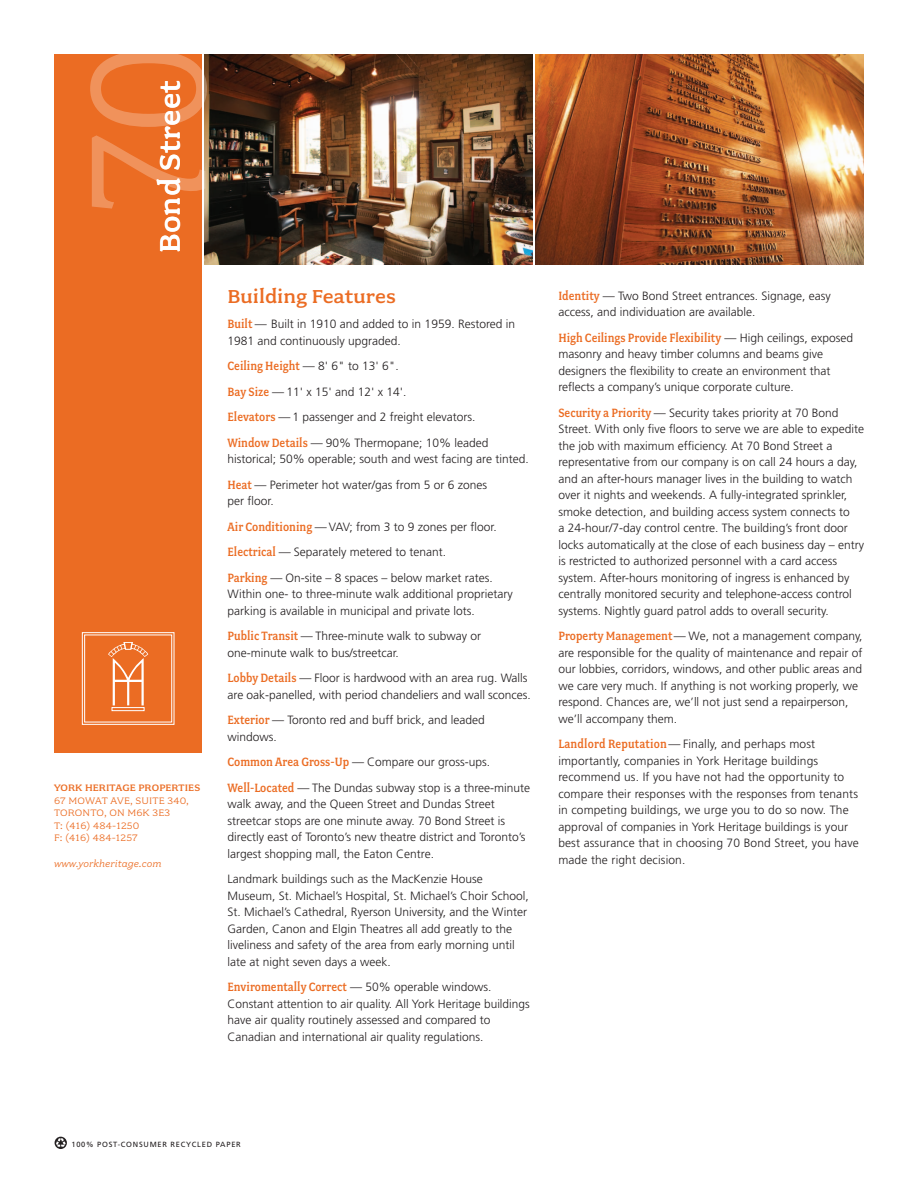
<style>
.page{position:relative;width:918px;height:1188px;background:#fff}
.page>*{position:absolute;margin:0;border:0;box-sizing:border-box;transform-origin:0 0}
.t1{font:184.35px "Fairplex Narrow";color:#fff}
.Banner_Text{font:500 31.5px "Fairplex Wide";letter-spacing:.005em;color:#fff}
.Main_Body_Copy{font:500 21px "Fairplex Wide";color:#eb6c23}
.Main_Body_Copy-2{font:500 13.5px "Fairplex Narrow";color:#eb6c23}
.Main_Body_Copy-3{font:300 12px/16.5px "Frutiger";color:#231f20}
.t2{font:10.5px/12.6px "Fairplex Wide";letter-spacing:.01em;color:#eb6c23}
.t3{font:500 10.5px "Fairplex Wide";letter-spacing:.01em;color:#eb6c23}
.t4{font:italic 10.5px "Fairplex Wide";letter-spacing:.01em;color:#eb6c23}
.t5{font:7.5px "Frutiger";letter-spacing:.1em;color:#231f20}
.s1{font-family:"Fairplex Narrow";font-weight:500;font-size:13.5px;color:#eb6c23}
.s2{font-family:"Frutiger";font-weight:300;font-size:12px;color:#231f20}
</style>
<div class="page">
<img style="left:535px;top:54px;width:329px;height:211px">
<div style="left:54px;top:54px;width:148px;height:699px;background:#eb6c23"></div>
<svg style="left:82px;top:632px;width:93px;height:93px"></svg>
<img style="left:204px;top:54px;width:328px;height:211px">
<svg style="left:55px;top:1137px;width:12px;height:12px"></svg>
<svg style="left:55px;top:1138px;width:11px;height:10px"></svg>
<h1 class="t1" style="left:45px;top:213px;width:173px;rotate:-90deg">70</h1>
<p class="Banner_Text" style="left:152px;top:253px;width:175px;rotate:-90deg">Bond Street</p>
<p class="t3" style="left:54px;top:782px;width:148px">YORK HERITAGE PROPERTIES</p>
<p class="t2" style="left:54px;top:794px;width:137px">67 MOWAT AVE, SUITE 340,<br>TORONTO, ON M6K 3E3</p>
<p class="t2" style="left:54px;top:819px;width:87px">T: (416) 484-1250</p>
<p class="t2" style="left:54px;top:832px;width:85px">F: (416) 484-1257</p>
<p class="t4" style="left:54px;top:857px;width:109px">www.yorkheritage.com</p>
<p class="Main_Body_Copy" style="left:228px;top:284px;width:170px">Building Features</p>
<p class="Main_Body_Copy-3" style="left:228px;top:316px;width:289px"><span class="s1">Built</span> — Built in 1910 and added to in 1959. Restored in<br>1981 and continuously upgraded.</p>
<p class="Main_Body_Copy-2" style="left:228px;top:358px;width:173px">Ceiling Height <span class="s2">— 8' 6" to 13' 6".</span></p>
<p class="Main_Body_Copy-3" style="left:228px;top:383px;width:181px"><span class="s1">Bay Size</span> — 11' x 15' and 12' x 14'.</p>
<p class="Main_Body_Copy-3" style="left:228px;top:409px;width:250px"><span class="s1">Elevators</span> — 1 passenger and 2 freight elevators.</p>
<p class="Main_Body_Copy-3" style="left:228px;top:434px;width:303px"><span class="s1">Window Details</span> — 90% Thermopane; 10% leaded historical; 50% operable; south and west facing are tinted.</p>
<p class="Main_Body_Copy-3" style="left:228px;top:476px;width:261px"><span class="s1">Heat</span> — Perimeter hot water/gas from 5 or 6 zones per floor.</p>
<p class="Main_Body_Copy-3" style="left:228px;top:518px;width:271px"><span class="s1">Air Conditioning</span> — VAV; from 3 to 9 zones per floor.</p>
<p class="Main_Body_Copy-3" style="left:228px;top:544px;width:220px"><span class="s1">Electrical</span> — Separately metered to tenant.</p>
<p class="Main_Body_Copy-3" style="left:228px;top:569px;width:287px"><span class="s1">Parking</span> — On-site – 8 spaces – below market rates.<br>Within one- to three-minute walk additional proprietary parking is available in municipal and private lots.</p>
<p class="Main_Body_Copy-3" style="left:228px;top:628px;width:255px"><span class="s1">Public Transit</span> — Three-minute walk to subway or one-minute walk to bus/streetcar.</p>
<p class="Main_Body_Copy-3" style="left:228px;top:670px;width:305px"><span class="s1">Lobby Details</span> — Floor is hardwood with an area rug. Walls are oak-panelled, with period chandeliers and wall sconces.</p>
<p class="Main_Body_Copy-3" style="left:228px;top:712px;width:259px"><span class="s1">Exterior</span> — Toronto red and buff brick, and leaded windows.</p>
<p class="Main_Body_Copy-3" style="left:228px;top:754px;width:264px"><span class="s1">Common Area Gross-Up</span> — Compare our gross-ups.</p>
<p class="Main_Body_Copy-3" style="left:228px;top:779px;width:304px"><span class="s1">Well-Located</span> — The Dundas subway stop is a three-minute walk away, and the Queen Street and Dundas Street streetcar stops are one minute away. 70 Bond Street is directly east of Toronto’s new theatre district and Toronto’s largest shopping mall, the Eaton Centre.</p>
<p class="Main_Body_Copy-3" style="left:228px;top:871px;width:303px">Landmark buildings such as the MacKenzie House Museum, St. Michael’s Hospital, St. Michael’s Choir School, St. Michael’s Cathedral, Ryerson University, and the Winter Garden, Canon and Elgin Theatres all add greatly to the liveliness and safety of the area from early morning until late at night seven days a week.</p>
<p class="Main_Body_Copy-2" style="left:228px;top:979px;width:265px">Enviromentally Correct <span class="s2">— 50% operable windows.</span></p>
<p class="Main_Body_Copy-3" style="left:228px;top:995px;width:304px">Constant attention to air quality. All York Heritage buildings have air quality routinely assessed and compared to<br>Canadian and international air quality regulations.</p>
<p class="Main_Body_Copy-3" style="left:558px;top:287px;width:274px"><span class="s1">Identity</span> — Two Bond Street entrances. Signage, easy access, and individuation are available.</p>
<p class="Main_Body_Copy-2" style="left:558px;top:330px;width:296px">High Ceilings Provide Flexibility <span class="s2">— High ceilings, exposed</span></p>
<p class="Main_Body_Copy-3" style="left:558px;top:346px;width:274px">masonry and heavy timber columns and beams give designers the flexibility to create an environment that reflects a company’s unique corporate culture.</p>
<p class="Main_Body_Copy-3" style="left:558px;top:404px;width:307px"><span class="s1">Security a Priority</span> — Security takes priority at 70 Bond Street. With only five floors to serve we are able to expedite the job with maximum efficiency. At 70 Bond Street a representative from our company is on call 24 hours a day, and an after-hours manager lives in the building to watch over it nights and weekends. A fully-integrated sprinkler, smoke detection, and building access system connects to<br>a 24-hour/7-day control centre. The building’s front door locks automatically at the close of each business day – entry is restricted to authorized personnel with a card access system. After-hours monitoring of ingress is enhanced by centrally monitored security and telephone-access control systems. Nightly guard patrol adds to overall security.</p>
<p class="Main_Body_Copy-3" style="left:558px;top:628px;width:306px"><span class="s1">Property Management</span> — We, not a management company, are responsible for the quality of maintenance and repair of our lobbies, corridors, windows, and other public areas and we care very much. If anything is not working properly, we respond. Chances are, we’ll not just send a repairperson, we’ll accompany them.</p>
<p class="Main_Body_Copy-3" style="left:558px;top:736px;width:302px"><span class="s1">Landlord Reputation</span> — Finally, and perhaps most importantly, companies in York Heritage buildings recommend us. If you have not had the opportunity to compare their responses with the responses from tenants in competing buildings, we urge you to do so now. The approval of companies in York Heritage buildings is your best assurance that in choosing 70 Bond Street, you have made the right decision.</p>
<p class="t5" style="left:71px;top:1140px;width:171px">100% POST-CONSUMER RECYCLED PAPER</p>
</div>
